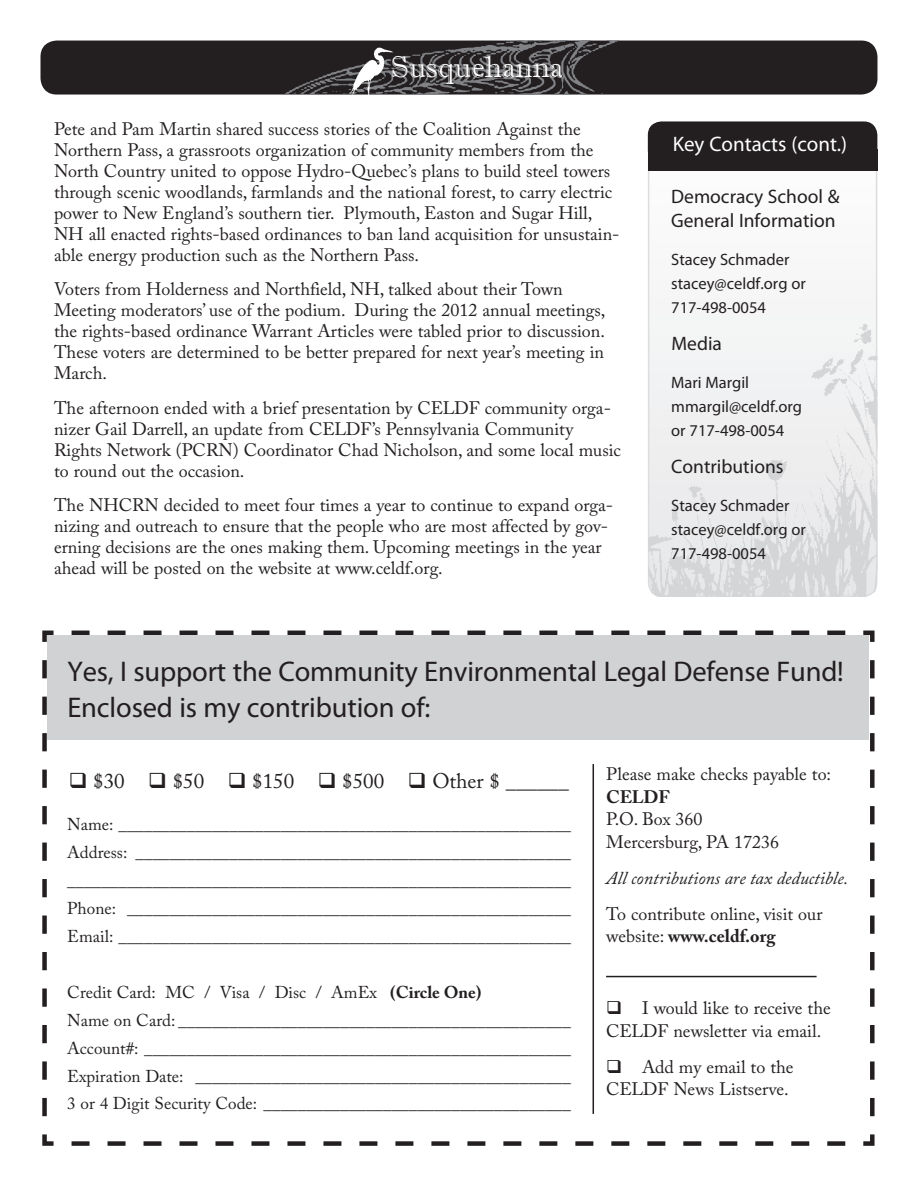
<style>
.page{position:relative;width:918px;height:1188px;background:#fff}
.page>*{position:absolute;margin:0;border:0;box-sizing:border-box;transform-origin:0 0}
.t1{font:30px "Imprint MT Shadow";color:#fff}
.t2{font:28.5px/35.7px "Myriad Pro";letter-spacing:-.005em;color:#231f20}
.t3{font:21px "Adobe Caslon Pro";color:#231f20}
.t4{font:21px "Myriad Pro";color:#fff}
.t5{font:19.5px/24px "Myriad Pro";color:#231f20}
.t6{font:18px/21px "Adobe Caslon Pro";color:#231f20}
.t7{font:italic 18px "Adobe Caslon Pro";color:#231f20}
.t8{font:700 18px "Adobe Caslon Pro";letter-spacing:-.005em;color:#231f20}
.t9{font:17.1px/27.9px "Adobe Caslon Pro";color:#231f20;text-align:justify}
.t10{font:16.5px/24px "Myriad Pro";color:#231f20}
.s1{font-weight:700}
</style>
<div class="page">
<div style="left:40px;top:41px;width:838px;height:54px;background:#231f20;border-radius:16px"></div>
<img style="left:276px;top:41px;width:389px;height:54px">
<img style="left:347px;top:46px;width:48px;height:49px">
<svg style="left:649px;top:122px;width:228px;height:474px"></svg>
<div style="left:648px;top:122px;width:229px;height:475px;border:2px solid #dcdddf;border-radius:14px"></div>
<div style="left:648px;top:122px;width:229px;height:42px;background:#231f20;border-radius:14px"></div>
<div style="left:648px;top:149px;width:229px;height:22px;background:#231f20"></div>
<img style="left:811px;top:324px;width:67px;height:72px">
<svg style="left:42px;top:630px;width:833px;height:516px"></svg>
<div style="left:47px;top:635px;width:822px;height:104px;background:#d1d2d4"></div>
<hr style="left:593px;top:764px;width:1px;height:350px;background:#231f20">
<hr style="left:606px;top:976px;width:211px;height:1px;background:#231f20">
<h1 class="t1" style="left:391px;top:49px;width:174px">Susquehanna</h1>
<p class="t6" style="left:54px;top:118px;width:567px">Pete and Pam Martin shared success stories of the Coalition Against the Northern Pass, a grassroots organization of community members from the North Country united to oppose Hydro-Quebec’s plans to build steel towers through scenic woodlands, farmlands and the national forest, to carry electric power to New England’s southern tier. Plymouth, Easton and Sugar Hill, NH all enacted rights-based ordinances to ban land acquisition for unsustain&shy;able energy production such as the Northern Pass.</p>
<p class="t6" style="left:54px;top:279px;width:553px">Voters from Holderness and Northfield, NH, talked about their Town Meeting moderators’ use of the podium. During the 2012 annual meetings, the rights-based ordinance Warrant Articles were tabled prior to discussion.<br>These voters are determined to be better prepared for next year’s meeting in March.</p>
<p class="t6" style="left:54px;top:397px;width:568px">The afternoon ended with a brief presentation by CELDF community orga&shy;nizer Gail Darrell, an update from CELDF’s Pennsylvania Community Rights Network (PCRN) Coordinator Chad Nicholson, and some local music to round out the occasion.</p>
<p class="t6" style="left:54px;top:495px;width:561px">The NHCRN decided to meet four times a year to continue to expand orga&shy;nizing and outreach to ensure that the people who are most affected by gov&shy;erning decisions are the ones making them. Upcoming meetings in the year ahead will be posted on the website at www.celdf.org.</p>
<p class="t4" style="left:673px;top:131px;width:176px">Key Contacts (cont.)</p>
<p class="t5" style="left:671px;top:184px;width:170px">Democracy School &amp;<br>General Information</p>
<p class="t10" style="left:671px;top:247px;width:136px">Stacey Schmader stacey@celdf.org or<br>717-498-0054</p>
<p class="t5" style="left:671px;top:331px;width:52px">Media</p>
<p class="t10" style="left:671px;top:370px;width:132px">Mari Margil mmargil@celdf.org or 717-498-0054</p>
<p class="t5" style="left:671px;top:454px;width:114px">Contributions</p>
<p class="t10" style="left:671px;top:493px;width:136px">Stacey Schmader stacey@celdf.org or<br>717-498-0054</p>
<h2 class="t2" style="left:67px;top:653px;width:778px">Yes, I support the Community Environmental Legal Defense Fund!<br>Enclosed is my contribution of:</h2>
<p class="t3" style="left:69px;top:769px;width:502px">❑ $30 ❑ $50 ❑ $150 ❑ $500 ❑ Other $ ______</p>
<p class="t6" style="left:606px;top:763px;width:227px">Please make checks payable to:</p>
<p class="t8" style="left:606px;top:786px;width:65px">CELDF</p>
<p class="t6" style="left:606px;top:808px;width:174px;line-height:22.5px">P.O. Box 360<br>Mercersburg, PA 17236</p>
<p class="t7" style="left:606px;top:867px;width:244px">All contributions are tax deductible.</p>
<p class="t6" style="left:606px;top:902px;width:218px;line-height:22.5px">To contribute online, visit our website: <span class="s1">www.celdf.org</span></p>
<p class="t9" style="left:67px;top:810px;width:505px">Name: _____________________________________________________ Address: ___________________________________________________ ___________________________________________________________ Phone: ____________________________________________________ Email: _____________________________________________________</p>
<p class="t9" style="left:67px;top:978px;width:505px;text-align:left">Credit Card: MC / Visa / Disc / AmEx <span class="s1">(Circle One)<br></span>Name on Card: ______________________________________________ Account#: __________________________________________________ Expiration Date: ____________________________________________ 3 or 4 Digit Security Code: ____________________________________</p>
<p class="t6" style="left:606px;top:997px;width:226px;line-height:22.5px">❑ I would like to receive the<br>CELDF newsletter via email.</p>
<p class="t6" style="left:606px;top:1055px;width:189px;line-height:22.5px">❑ Add my email to the<br>CELDF News Listserve.</p>
</div>
